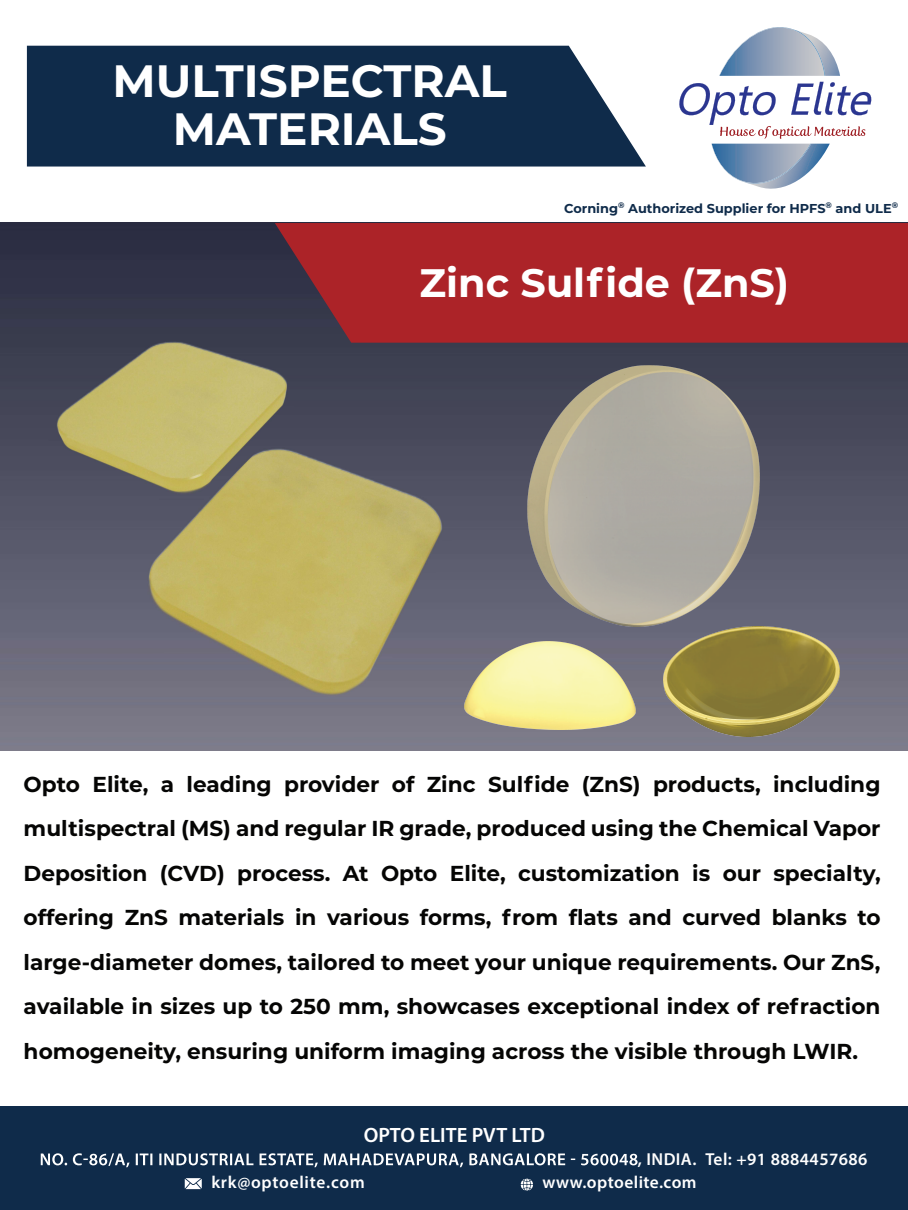
<style>
.page{position:relative;width:908px;height:1210px;background:#fff}
.page>*{position:absolute;margin:0;border:0;box-sizing:border-box;transform-origin:0 0}
.t1{font:700 45.26px/47.6px "Montserrat";color:#fff;text-align:center}
.t2{font:700 39.72px "Montserrat";color:#fff}
.t3{font:700 21.63px/44.5px "Montserrat";color:#050504;text-align:justify}
.t4{font:600 20.79px "Myriad Pro";color:#fff}
.t5{font:600 17.32px "Myriad Pro";letter-spacing:.025em;color:#fff}
.t6{font:700 12.88px "Montserrat";color:#0f2b4a}
</style>
<div class="page">
<img style="left:0;top:223px;width:907px;height:527px">
<div style="left:0;top:1107px;width:907px;height:103px;background:#0f2b4a"></div>
<div style="left:27px;top:46px;width:618px;height:120px;background:#0f2b4a"></div>
<svg style="left:679px;top:27px;width:192px;height:162px"></svg>
<div style="left:275px;top:223px;width:632px;height:120px;background:#ac2328"></div>
<img style="left:464px;top:641px;width:171px;height:89px">
<img style="left:527px;top:365px;width:232px;height:262px">
<img style="left:663px;top:627px;width:176px;height:109px">
<svg style="left:41px;top:1153px;width:596px;height:14px"></svg>
<svg style="left:185px;top:1178px;width:17px;height:11px"></svg>
<svg style="left:520px;top:1178px;width:13px;height:12px"></svg>
<h1 class="t1" style="left:112px;top:55px;width:396px">MULTISPECTRAL<br>MATERIALS</h1>
<p class="t6" style="left:564px;top:199px;width:335px">Corning<sup>®</sup> Authorized Supplier for HPFS<sup>®</sup> and ULE<sup>®</sup></p>
<h2 class="t2" style="left:419px;top:254px;width:371px">Zinc Sulfide (ZnS)</h2>
<p class="t3" style="left:24px;top:761px;width:858px">Opto Elite, a leading provider of Zinc Sulfide (ZnS) products, including multispectral (MS) and regular IR grade, produced using the Chemical Vapor Deposition (CVD) process. At Opto Elite, customization is our specialty, offering ZnS materials in various forms, from flats and curved blanks to large-diameter domes, tailored to meet your unique requirements. Our ZnS, available in sizes up to 250 mm, showcases exceptional index of refraction homogeneity, ensuring uniform imaging across the visible through LWIR.</p>
<p class="t4" style="left:363px;top:1121px;width:183px">OPTO ELITE PVT LTD</p>
<p class="t5" style="left:637px;top:1148px;width:231px">, INDIA. Tel: +91 8884457686</p>
<p class="t5" style="left:211px;top:1171px;width:155px">krk@optoelite.com</p>
<p class="t5" style="left:542px;top:1171px;width:156px">www.optoelite.com</p>
</div>
